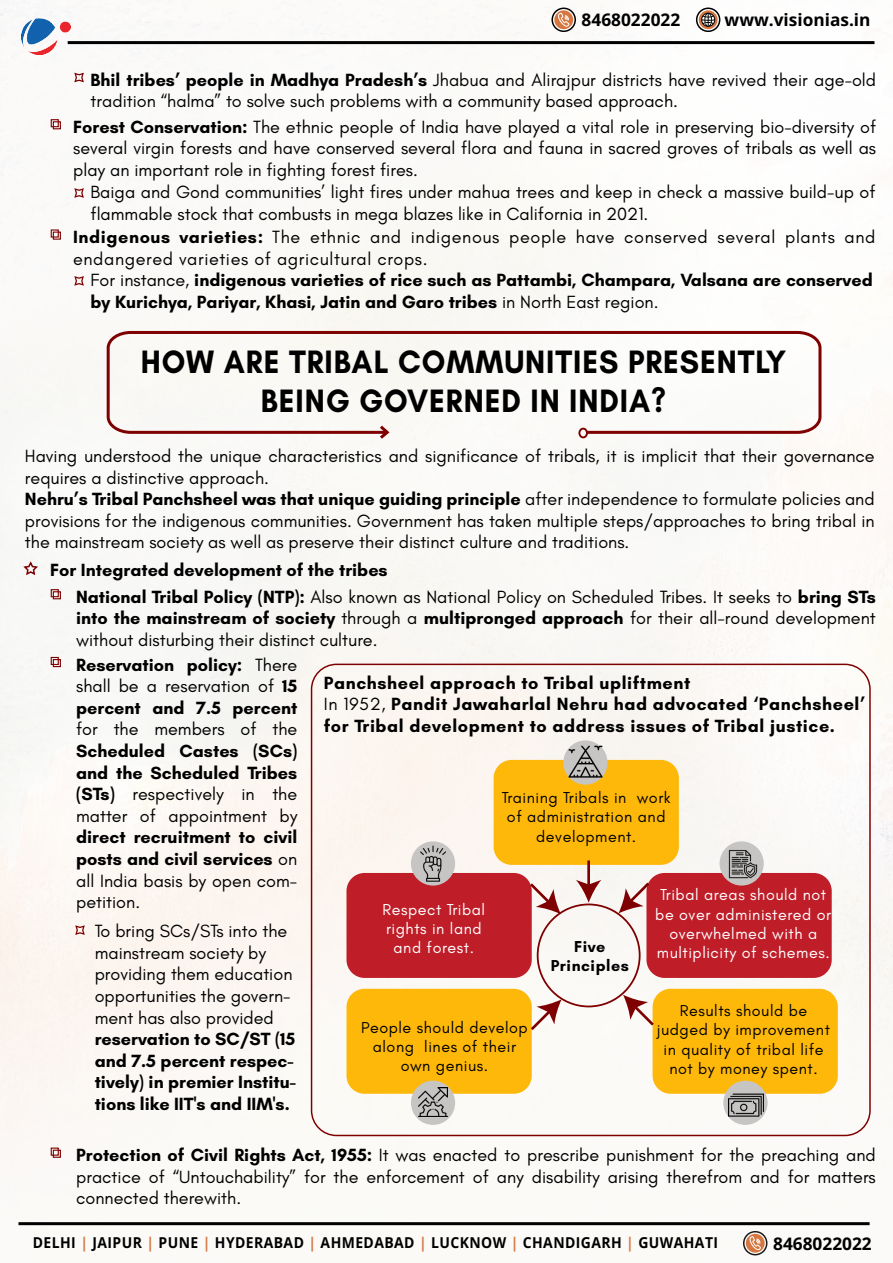
<style>
.page{position:relative;width:893px;height:1263px;background:#fff}
.page>*{position:absolute;margin:0;border:0;box-sizing:border-box;transform-origin:0 0}
.t1{font:700 33px/39.6px "Glacial Indifference";letter-spacing:.03em;color:#000;text-align:center;scale:.93 1}
.t2{font:18px/21.6px "Glacial Indifference";color:#000}
.t3{font:700 18px/21.6px "Glacial Indifference";color:#000;text-align:justify}
.t4{font:700 18px/21.6px "Glacial Indifference";letter-spacing:.035em;color:#000}
.t5{font:18px/21.6px "Glacial Indifference";letter-spacing:.035em;color:#000}
.t6{font:17.25px "Open Sans";color:#000}
.t7{font:16.05px/19.4px "Glacial Indifference";letter-spacing:.035em;color:#000;text-align:center}
.t8{font:16.05px/19.4px "Glacial Indifference";letter-spacing:.035em;color:#fff;text-align:center}
.t9{font:700 16.05px/19.4px "Glacial Indifference";letter-spacing:.035em;color:#000;text-align:center}
.t10{font:15px "Open Sans";letter-spacing:.03em;color:#000;scale:.93 1}
.s1{font-weight:700}
.s2{font-weight:400}
.s3{color:#d37741}
</style>
<div class="page">
<img style="left:0;top:3px;width:893px;height:1253px">
<hr style="left:18px;top:1222px;width:852px;height:3px;background:#000">
<div style="left:743px;top:1231px;width:24px;height:24px;border:2px solid #1a1a1a;border-radius:50%"></div>
<div style="left:746px;top:1234px;width:19px;height:18px;background:#d67742;border-radius:50%"></div>
<svg style="left:749px;top:1236px;width:12px;height:14px"></svg>
<img style="left:22px;top:18px;width:48px;height:36px">
<div style="left:551px;top:8px;width:25px;height:24px;border:2px solid #000;border-radius:50%"></div>
<svg style="left:554px;top:10px;width:19px;height:19px"></svg>
<svg style="left:557px;top:12px;width:13px;height:15px"></svg>
<svg style="left:699px;top:10px;width:19px;height:19px"></svg>
<div style="left:696px;top:8px;width:24px;height:24px;border:2px solid #000;border-radius:50%"></div>
<div style="left:701px;top:13px;width:14px;height:14px;border:1px solid #000;border-radius:50%"></div>
<div style="left:704px;top:13px;width:8px;height:14px;border:1px solid #000;border-radius:50%"></div>
<svg style="left:701px;top:13px;width:15px;height:13px"></svg>
<hr style="left:68px;top:41px;width:806px;height:3px;background:#000">
<svg style="left:105px;top:329px;width:718px;height:106px"></svg>
<svg style="left:377px;top:422px;width:15px;height:20px"></svg>
<div style="left:578px;top:428px;width:10px;height:10px;border:2px solid #7e0000;border-radius:50%"></div>
<div style="left:537px;top:903px;width:104px;height:104px;border:2px solid #7e0000;border-radius:50%"></div>
<div style="left:346px;top:873px;width:186px;height:105px;background:#bf1e29;border-radius:18px"></div>
<div style="left:646px;top:873px;width:186px;height:105px;background:#bf1e29;border-radius:18px"></div>
<div style="left:653px;top:989px;width:185px;height:105px;background:#feb80a;border-radius:18px"></div>
<div style="left:346px;top:989px;width:186px;height:105px;background:#feb80a;border-radius:18px"></div>
<div style="left:494px;top:760px;width:185px;height:105px;background:#feb80a;border-radius:18px"></div>
<svg style="left:528px;top:880px;width:33px;height:34px"></svg>
<hr style="left:587px;top:860px;width:3px;height:27px;background:#7e0000">
<svg style="left:576px;top:880px;width:25px;height:23px"></svg>
<svg style="left:618px;top:880px;width:32px;height:33px"></svg>
<svg style="left:530px;top:999px;width:32px;height:34px"></svg>
<svg style="left:623px;top:995px;width:34px;height:33px"></svg>
<div style="left:411px;top:841px;width:44px;height:44px;background:#c6c5c4;border-radius:50%"></div>
<div style="left:563px;top:740px;width:44px;height:45px;background:#c6c5c4;border-radius:50%"></div>
<div style="left:720px;top:841px;width:44px;height:44px;background:#c6c5c4;border-radius:50%"></div>
<svg style="left:723px;top:1081px;width:45px;height:44px"></svg>
<div style="left:411px;top:1081px;width:44px;height:44px;background:#c6c5c4;border-radius:50%"></div>
<svg style="left:22px;top:561px;width:18px;height:16px"></svg>
<div style="left:51px;top:119px;width:8px;height:8px;border:1px solid #7e0000"></div>
<div style="left:53px;top:121px;width:8px;height:8px;border:1px solid #7e0000"></div>
<svg style="left:73px;top:72px;width:12px;height:11px"></svg>
<svg style="left:74px;top:924px;width:12px;height:12px"></svg>
<svg style="left:73px;top:187px;width:12px;height:12px"></svg>
<div style="left:51px;top:229px;width:8px;height:9px;border:1px solid #7e0000"></div>
<div style="left:53px;top:232px;width:8px;height:8px;border:1px solid #7e0000"></div>
<div style="left:51px;top:589px;width:8px;height:8px;border:1px solid #7e0000"></div>
<div style="left:53px;top:591px;width:8px;height:8px;border:1px solid #7e0000"></div>
<div style="left:51px;top:1147px;width:8px;height:9px;border:1px solid #7e0000"></div>
<div style="left:53px;top:1150px;width:8px;height:8px;border:1px solid #7e0000"></div>
<div style="left:51px;top:657px;width:8px;height:8px;border:1px solid #7e0000"></div>
<div style="left:53px;top:659px;width:8px;height:8px;border:1px solid #7e0000"></div>
<svg style="left:73px;top:275px;width:12px;height:12px"></svg>
<img style="left:729px;top:1087px;width:35px;height:35px">
<img style="left:568px;top:744px;width:35px;height:35px">
<img style="left:414px;top:844px;width:38px;height:38px">
<img style="left:418px;top:1088px;width:30px;height:29px">
<img style="left:729px;top:850px;width:29px;height:29px">
<p class="t6" style="left:582px;top:8px;width:100px">8468022022</p>
<p class="t6" style="left:725px;top:8px;width:147px">www.visionias.in</p>
<p class="t2" style="left:91px;top:69px;width:787px"><span class="s1">Bhil tribes’ people in Madhya Pradesh’s</span> Jhabua and Alirajpur districts have revived their age-old tradition “halma” to solve such problems with a community based approach.</p>
<p class="t2" style="left:73px;top:116px;width:805px;text-align:justify"><span class="s1">Forest Conservation:</span> The ethnic people of India have played a vital role in preserving bio-diversity of several virgin forests and have conserved several flora and fauna in sacred groves of tribals as well as play an important role in fighting forest fires.</p>
<p class="t2" style="left:91px;top:182px;width:786px">Baiga and Gond communities’ light fires under mahua trees and keep in check a massive build-up of flammable stock that combusts in mega blazes like in California in 2021.</p>
<p class="t5" style="left:73px;top:226px;width:804px"><span class="s1">Indigenous varieties:</span> The ethnic and indigenous people have conserved several plants and endangered varieties of agricultural crops.</p>
<p class="t3" style="left:91px;top:269px;width:784px"><span class="s2">For instance,</span> indigenous varieties of rice such as Pattambi, Champara, Valsana are conserved by Kurichya, Pariyar, Khasi, Jatin and Garo tribes <span class="s2">in North East region.</span></p>
<h1 class="t1" style="left:141px;top:341px;width:696px">HOW ARE TRIBAL COMMUNITIES PRESENTLY<br>BEING GOVERNED IN INDIA?</h1>
<p class="t2" style="left:25px;top:445px;width:851px">Having understood the unique characteristics and significance of tribals, it is implicit that their governance requires a distinctive approach.<br><span class="s1">Nehru’s Tribal Panchsheel was that unique guiding principle</span> after independence to formulate policies and provisions for the indigenous communities. Government has taken multiple steps/approaches to bring tribal in the mainstream society as well as preserve their distinct culture and traditions.</p>
<p class="t3" style="left:50px;top:558px;width:339px">For Integrated development of the tribes</p>
<p class="t2" style="left:76px;top:586px;width:801px;text-align:justify"><span class="s1">National Tribal Policy (NTP):</span> Also known as National Policy on Scheduled Tribes. It seeks to <span class="s1">bring STs into the mainstream of society</span> through a <span class="s1">multipronged approach</span> for their all-round development without disturbing their distinct culture.</p>
<p class="t3" style="left:76px;top:653px;width:223px">Reservation policy: <span class="s2">There shall be a reservation of</span> 15 percent and 7.5 percent</p>
<p class="t2" style="left:76px;top:719px;width:223px">for the members of the</p>
<p class="t3" style="left:76px;top:740px;width:223px">Scheduled Castes (SCs) and the Scheduled Tribes (STs) <span class="s2">respectively in the matter of appointment by</span></p>
<p class="t3" style="left:76px;top:826px;width:223px">direct recruitment to civil posts and civil services <span class="s2">on all India basis by open com&shy;petition.</span></p>
<p class="t2" style="left:95px;top:920px;width:199px">To bring SCs/STs into the mainstream society by providing them education opportunities the govern&shy;ment has also provided</p>
<p class="t3" style="left:95px;top:1028px;width:203px;text-align:left">reservation to SC/ST (15 and 7.5 percent respec&shy;tively) in premier Institu&shy;tions like IIT's and IIM's.</p>
<p class="t4" style="left:324px;top:672px;width:543px">Panchsheel approach to Tribal upliftment<br><span class="s2">In 1952,</span> Pandit Jawaharlal Nehru had advocated ‘Panchsheel’ for Tribal development to address issues of Tribal justice.</p>
<p class="t8" style="left:382px;top:900px;width:104px">Respect Tribal rights in land and forest.</p>
<p class="t7" style="left:502px;top:788px;width:170px">Training Tribals in work of administration and development.</p>
<p class="t9" style="left:551px;top:937px;width:80px">Five<br>Principles</p>
<p class="t8" style="left:655px;top:885px;width:177px">Tribal areas should not be over administered or overwhelmed with a multiplicity of schemes.</p>
<p class="t7" style="left:361px;top:1018px;width:168px">People should develop along lines of their own genius.</p>
<p class="t7" style="left:657px;top:1001px;width:175px">Results should be judged by improvement in quality of tribal life not by money spent.</p>
<p class="t2" style="left:76px;top:1144px;width:801px;text-align:justify"><span class="s1">Protection of Civil Rights Act, 1955:</span> It was enacted to prescribe punishment for the preaching and practice of “Untouchability” for the enforcement of any disability arising therefrom and for matters connected therewith.</p>
<p class="t10" style="left:33px;top:1232px;width:738px">DELHI <span class="s3">|</span> JAIPUR <span class="s3">|</span> PUNE <span class="s3">|</span> HYDERABAD <span class="s3">|</span> AHMEDABAD <span class="s3">|</span> LUCKNOW <span class="s3">|</span> CHANDIGARH <span class="s3">|</span> GUWAHATI</p>
<p class="t6" style="left:773px;top:1231px;width:100px">8468022022</p>
</div>
